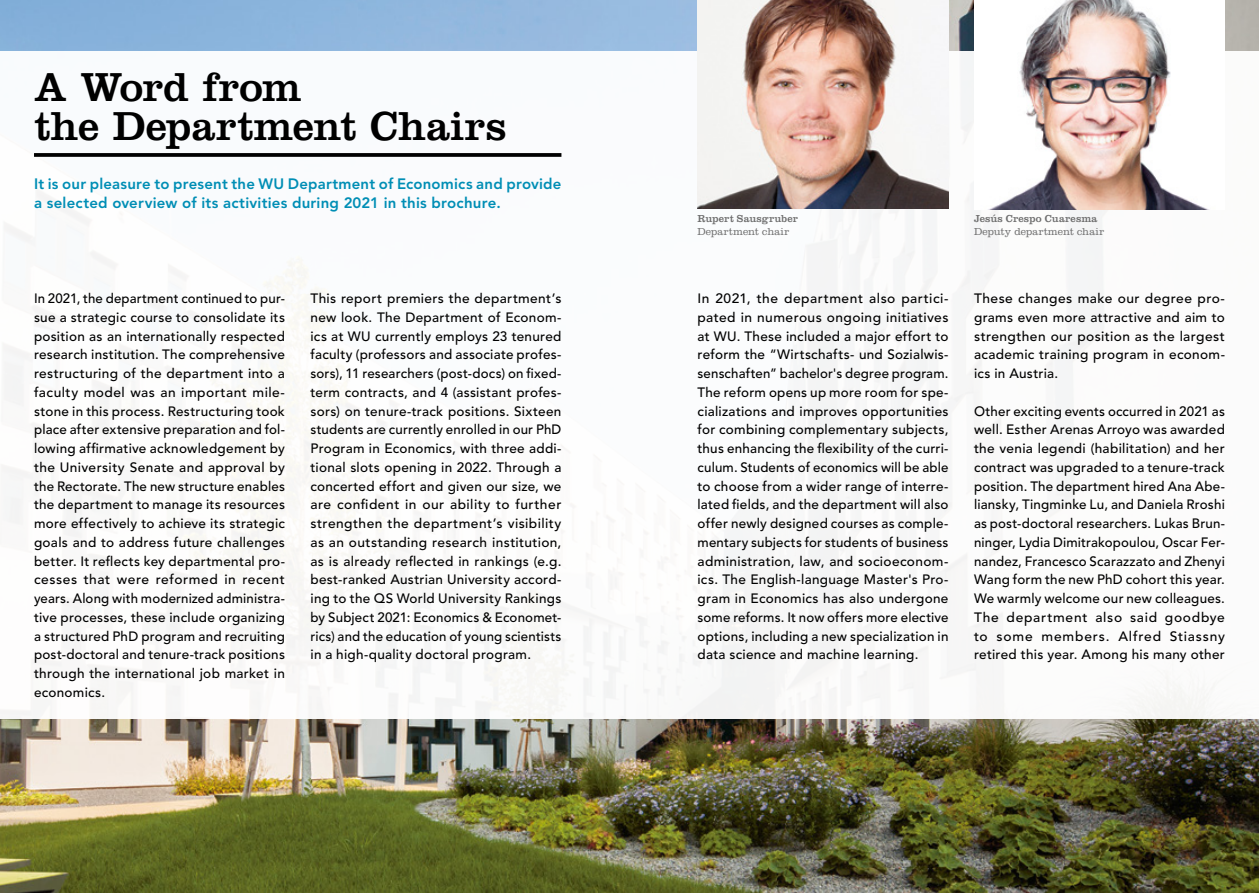
<style>
.page{position:relative;width:1259px;height:893px;background:#fff}
.page>*{position:absolute;margin:0;border:0;box-sizing:border-box;transform-origin:0 0}
.t1{font:42px/39.8px "Clarendon LT Std";letter-spacing:-.005em;color:#000}
.t2{font:800 15px/18.8px "Avenir LT Std";letter-spacing:.015em;color:#008eb5}
.t3{font:500 13.5px/18.8px "Avenir LT Std";letter-spacing:.02em;color:#000;text-align:justify}
.t4{font:300 10.5px "Clarendon LT Std";letter-spacing:.005em;color:#6d6d6d}
.t5{font:10.5px "Clarendon LT Std";letter-spacing:.01em;color:#6d6d6d}
</style>
<div class="page">
<img style="left:0;top:0;width:1259px;height:893px">
<div style="left:0;top:51px;width:1259px;height:668px;background:#fff"></div>
<img style="left:697px;top:0;width:251px;height:208px">
<img style="left:974px;top:0;width:251px;height:209px">
<svg style="left:34px;top:153px;width:527px;height:4px;background:#0f0f0f"></svg>
<h1 class="t1" style="left:34px;top:67px;width:474px">A Word from<br>the Department Chairs</h1>
<p class="t2" style="left:34px;top:175px;width:529px">It is our pleasure to present the WU Department of Economics and provide a selected overview of its activities during 2021 in this brochure.</p>
<p class="t5" style="left:697px;top:212px;width:102px">Rupert Sausgruber</p>
<p class="t4" style="left:697px;top:226px;width:93px">Department chair</p>
<p class="t5" style="left:974px;top:212px;width:125px">Jesús Crespo Cuaresma</p>
<p class="t4" style="left:974px;top:226px;width:132px">Deputy department chair</p>
<p class="t3" style="left:34px;top:289px;width:252px">In 2021, the department continued to pur&shy;sue a strategic course to consolidate its position as an internationally respected research institution. The comprehensive restructuring of the department into a faculty model was an important mile&shy;stone in this process. Restructuring took place after extensive preparation and fol&shy;lowing affirmative acknowledgement by the University Senate and approval by the Rectorate. The new structure enables the department to manage its resources more effectively to achieve its strategic goals and to address future challenges better. It reflects key departmental pro&shy;cesses that were reformed in recent years. Along with modernized administra&shy;tive processes, these include organizing a structured PhD program and recruiting post-doctoral and tenure-track positions through the international job market in economics.</p>
<p class="t3" style="left:310px;top:289px;width:252px">This report premiers the department’s new look. The Department of Econom&shy;ics at WU currently employs 23 tenured faculty (professors and associate profes&shy;sors), 11 researchers (post-docs) on fixed&shy;term contracts, and 4 (assistant profes&shy;sors) on tenure-track positions. Sixteen students are currently enrolled in our PhD Program in Economics, with three addi&shy;tional slots opening in 2022. Through a concerted effort and given our size, we are confident in our ability to further strengthen the department’s visibility as an outstanding research institution, as is already reflected in rankings (e.g. best-ranked Austrian University accord&shy;ing to the QS World University Rankings by Subject 2021: Economics &amp; Economet&shy;rics) and the education of young scientists in a high-quality doctoral program.</p>
<p class="t3" style="left:697px;top:289px;width:252px">In 2021, the department also partici&shy;pated in numerous ongoing initiatives at WU. These included a major effort to reform the “Wirtschafts- und Sozialwis&shy;senschaften” bachelor's degree program.<br>The reform opens up more room for spe&shy;cializations and improves opportunities for combining complementary subjects, thus enhancing the flexibility of the curri&shy;culum. Students of economics will be able to choose from a wider range of interre&shy;lated fields, and the department will also offer newly designed courses as comple&shy;mentary subjects for students of business administration, law, and socioeconom&shy;ics. The English-language Master's Pro&shy;gram in Economics has also undergone some reforms. It now offers more elective options, including a new specialization in data science and machine learning.</p>
<p class="t3" style="left:974px;top:289px;width:252px">These changes make our degree pro&shy;grams even more attractive and aim to strengthen our position as the largest academic training program in econom&shy;ics in Austria.</p>
<p class="t3" style="left:974px;top:402px;width:252px">Other exciting events occurred in 2021 as well. Esther Arenas Arroyo was awarded the venia legendi (habilitation) and her contract was upgraded to a tenure-track position. The department hired Ana Abe&shy;liansky, Tingminke Lu, and Daniela Rroshi as post-doctoral researchers. Lukas Brun&shy;ninger, Lydia Dimitrakopoulou, Oscar Fer&shy;nandez, Francesco Scarazzato and Zhenyi Wang form the new PhD cohort this year.<br>We warmly welcome our new colleagues.<br>The department also said goodbye to some members. Alfred Stiassny retired this year. Among his many other</p>
</div>
